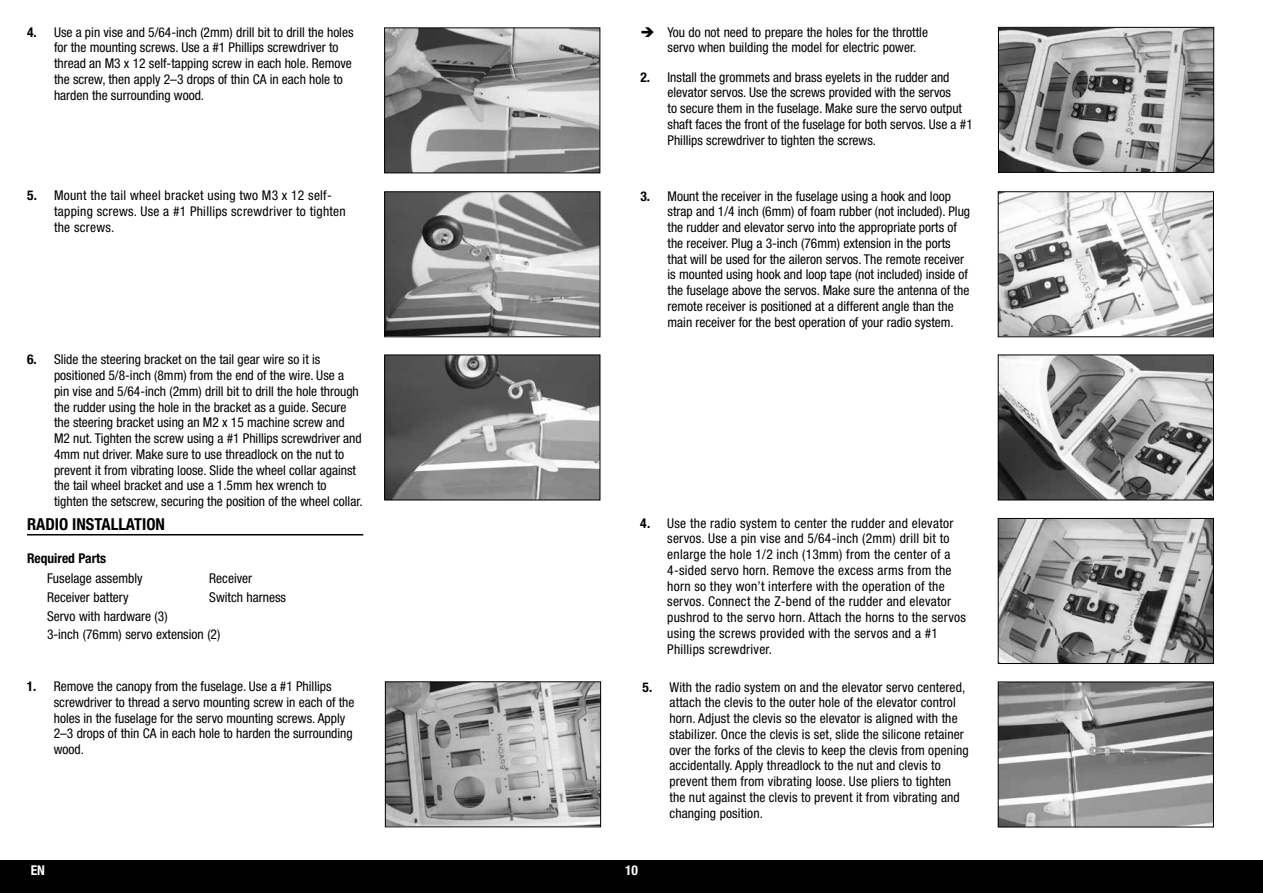
<style>
.page{position:relative;width:1263px;height:893px;background:#fff}
.page>*{position:absolute;margin:0;border:0;box-sizing:border-box;transform-origin:0 0}
.t1{font:700 condensed 16.5px "Helvetica Neue LT Std";color:#000}
.t2{font:condensed 13.5px/15.8px "Helvetica Neue LT Std";color:#000}
.t3{font:condensed 13.5px/15.8px "Helvetica Neue LT Std";letter-spacing:.02em;color:#000}
.t4{font:condensed 13.5px/15.8px "Helvetica Neue LT Std";color:#000101}
.t5{font:700 condensed 13.5px "Helvetica Neue LT Std";color:#000}
.t6{font:700 condensed 13.5px "Helvetica Neue LT Std";color:#fff}
.s1{font-weight:700}
</style>
<div class="page">
<hr style="left:27px;top:534px;width:336px;height:1px;background:#000">
<div style="left:0;top:860px;width:1263px;height:33px;background:#000"></div>
<img style="left:386px;top:29px;width:212px;height:142px">
<div style="left:384px;top:27px;width:216px;height:146px;border:1px solid #000"></div>
<img style="left:386px;top:193px;width:212px;height:142px">
<div style="left:384px;top:191px;width:216px;height:146px;border:1px solid #000"></div>
<img style="left:1000px;top:193px;width:212px;height:142px">
<div style="left:998px;top:191px;width:216px;height:146px;border:1px solid #000"></div>
<img style="left:386px;top:357px;width:212px;height:141px">
<div style="left:384px;top:355px;width:216px;height:145px;border:1px solid #000"></div>
<img style="left:1000px;top:357px;width:212px;height:141px">
<div style="left:998px;top:355px;width:216px;height:145px;border:1px solid #000"></div>
<img style="left:1000px;top:520px;width:212px;height:142px">
<div style="left:998px;top:518px;width:216px;height:146px;border:1px solid #000"></div>
<img style="left:1000px;top:684px;width:212px;height:141px">
<div style="left:998px;top:682px;width:216px;height:145px;border:1px solid #000"></div>
<img style="left:1000px;top:29px;width:212px;height:142px">
<div style="left:998px;top:27px;width:216px;height:146px;border:1px solid #000"></div>
<img style="left:387px;top:683px;width:212px;height:142px">
<div style="left:385px;top:681px;width:216px;height:146px;border:1px solid #000"></div>
<p class="t2" style="left:54px;top:24px;width:301px;text-indent:-27px"><span class="s1">4.</span> Use a pin vise and 5/64-inch (2mm) drill bit to drill the holes for the mounting screws. Use a #1 Phillips screwdriver to thread an M3 x 12 self-tapping screw in each hole. Remove the screw, then apply 2–3 drops of thin CA in each hole to harden the surrounding wood.</p>
<p class="t4" style="left:667px;top:24px;width:262px">You do not need to prepare the holes for the throttle servo when building the model for electric power.</p>
<p class="t2" style="left:667px;top:69px;width:307px;text-indent:-27px"><span class="s1">2.</span> Install the grommets and brass eyelets in the rudder and elevator servos. Use the screws provided with the servos<br>to secure them in the fuselage. Make sure the servo output shaft faces the front of the fuselage for both servos. Use a #1<br>Phillips screwdriver to tighten the screws.</p>
<p class="t3" style="left:54px;top:188px;width:293px;text-indent:-27px"><span class="s1">5.</span> Mount the tail wheel bracket using two M3 x 12 self&shy;tapping screws. Use a #1 Phillips screwdriver to tighten the screws.</p>
<p class="t2" style="left:667px;top:188px;width:304px;text-indent:-27px"><span class="s1">3.</span> Mount the receiver in the fuselage using a hook and loop strap and 1/4 inch (6mm) of foam rubber (not included). Plug the rudder and elevator servo into the appropriate ports of the receiver. Plug a 3-inch (76mm) extension in the ports that will be used for the aileron servos. The remote receiver is mounted using hook and loop tape (not included) inside of the fuselage above the servos. Make sure the antenna of the remote receiver is positioned at a different angle than the main receiver for the best operation of your radio system.</p>
<p class="t2" style="left:54px;top:352px;width:310px;text-indent:-27px"><span class="s1">6.</span> Slide the steering bracket on the tail gear wire so it is positioned 5/8-inch (8mm) from the end of the wire. Use a pin vise and 5/64-inch (2mm) drill bit to drill the hole through the rudder using the hole in the bracket as a guide. Secure the steering bracket using an M2 x 15 machine screw and M2 nut. Tighten the screw using a #1 Phillips screwdriver and 4mm nut driver. Make sure to use threadlock on the nut to prevent it from vibrating loose. Slide the wheel collar against the tail wheel bracket and use a 1.5mm hex wrench to tighten the setscrew, securing the position of the wheel collar.</p>
<p class="t1" style="left:27px;top:514px;width:140px">RADIO INSTALLATION</p>
<p class="t5" style="left:27px;top:550px;width:81px">Required Parts</p>
<p class="t2" style="left:47px;top:571px;width:97px">Fuselage assembly</p>
<p class="t2" style="left:209px;top:571px;width:44px">Receiver</p>
<p class="t2" style="left:47px;top:589px;width:83px">Receiver battery</p>
<p class="t2" style="left:209px;top:589px;width:78px">Switch harness</p>
<p class="t2" style="left:47px;top:606px;width:175px;line-height:18.6px">Servo with hardware (3)<br>3-inch (76mm) servo extension (2)</p>
<p class="t3" style="left:667px;top:515px;width:300px;text-indent:-27px"><span class="s1">4.</span> Use the radio system to center the rudder and elevator servos. Use a pin vise and 5/64-inch (2mm) drill bit to enlarge the hole 1/2 inch (13mm) from the center of a 4-sided servo horn. Remove the excess arms from the horn so they won’t interfere with the operation of the servos. Connect the Z-bend of the rudder and elevator pushrod to the servo horn. Attach the horns to the servos using the screws provided with the servos and a #1<br>Phillips screwdriver.</p>
<p class="t2" style="left:54px;top:678px;width:302px;text-indent:-27px"><span class="s1">1.</span> Remove the canopy from the fuselage. Use a #1 Phillips screwdriver to thread a servo mounting screw in each of the holes in the fuselage for the servo mounting screws. Apply 2–3 drops of thin CA in each hole to harden the surrounding wood.</p>
<p class="t2" style="left:669px;top:679px;width:301px;text-indent:-27px"><span class="s1">5.</span> With the radio system on and the elevator servo centered, attach the clevis to the outer hole of the elevator control horn. Adjust the clevis so the elevator is aligned with the stabilizer. Once the clevis is set, slide the silicone retainer over the forks of the clevis to keep the clevis from opening accidentally. Apply threadlock to the nut and clevis to prevent them from vibrating loose. Use pliers to tighten the nut against the clevis to prevent it from vibrating and changing position.</p>
<p class="t6" style="left:31px;top:862px;width:16px">EN</p>
<p class="t6" style="left:625px;top:862px;width:14px">10</p>
</div>
